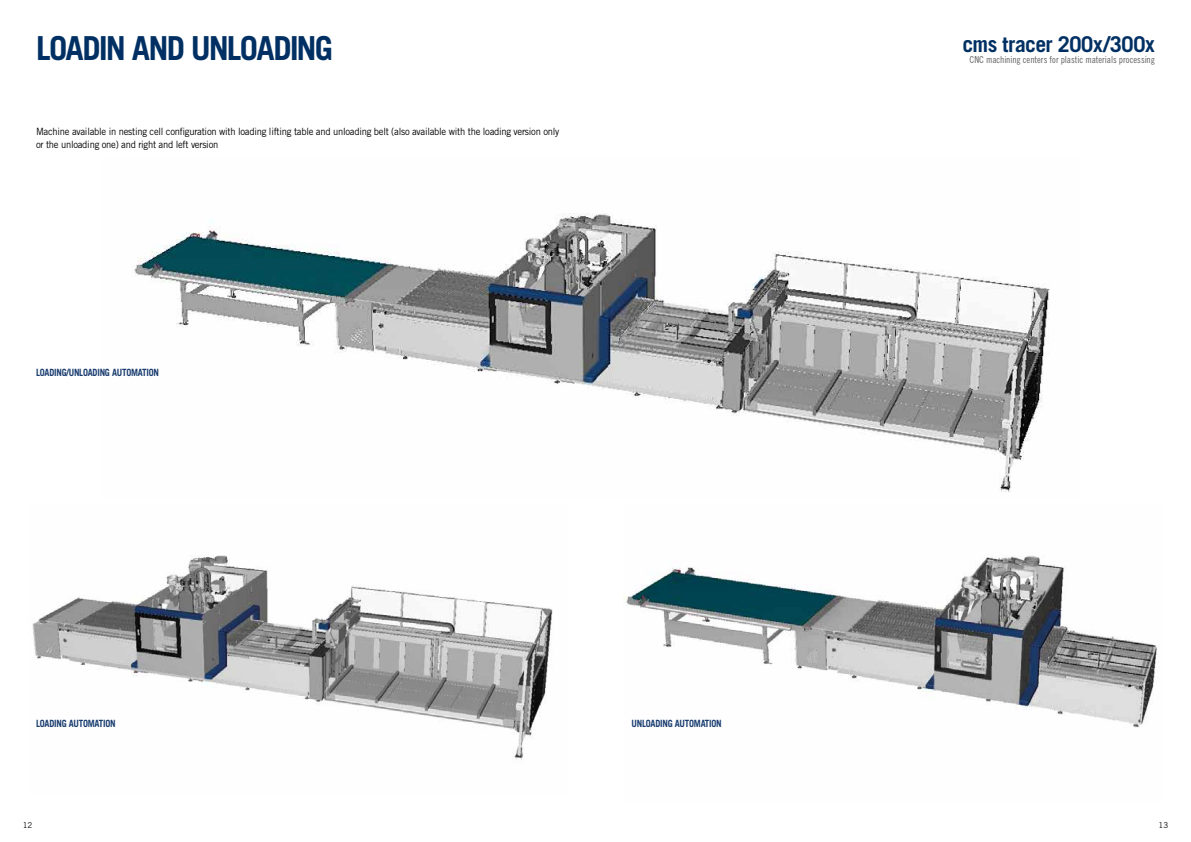
<style>
.page{position:relative;width:1191px;height:842px;background:#fff}
.page>*{position:absolute;margin:0;border:0;box-sizing:border-box;transform-origin:0 0}
.t1{font:700 33.1px "Trade Gothic LT Std";letter-spacing:-.06em;color:#003063}
.t2{font:700 21.7px "Trade Gothic LT Std";letter-spacing:-.02em;color:#003063}
.t3{font:10px/13px "Trade Gothic LT Std";letter-spacing:-.025em;color:#000;scale:.94 1}
.t4{font:700 10px "Trade Gothic LT Std";letter-spacing:-.025em;color:#183c6f;scale:.9 1}
.t5{font:9.6px "Trade Gothic LT Std Cn 18";letter-spacing:-.005em;color:#646363}
.t6{font:8px "Trade Gothic LT Std";color:#000}
</style>
<div class="page">
<img style="left:134px;top:213px;width:916px;height:279px">
<img style="left:32px;top:555px;width:521px;height:206px">
<img style="left:624px;top:555px;width:535px;height:173px">
<h1 class="t1" style="left:36px;top:28px;width:298px">LOADIN AND UNLOADING</h1>
<p class="t3" style="left:36px;top:125px;width:558px">Machine available in nesting cell configuration with loading lifting table and unloading belt (also available with the loading version only or the unloading one) and right and left version</p>
<p class="t4" style="left:36px;top:366px;width:138px">LOADING/UNLOADING AUTOMATION</p>
<p class="t4" style="left:36px;top:718px;width:90px">LOADING AUTOMATION</p>
<p class="t4" style="left:631px;top:718px;width:102px">UNLOADING AUTOMATION</p>
<h2 class="t2" style="left:962px;top:31px;width:194px">cms tracer 200x/300x</h2>
<p class="t5" style="left:969px;top:54px;width:187px">CNC machining centers for plastic materials processing</p>
<p class="t6" style="left:23px;top:820px;width:11px">12</p>
<p class="t6" style="left:1158px;top:820px;width:11px">13</p>
</div>
